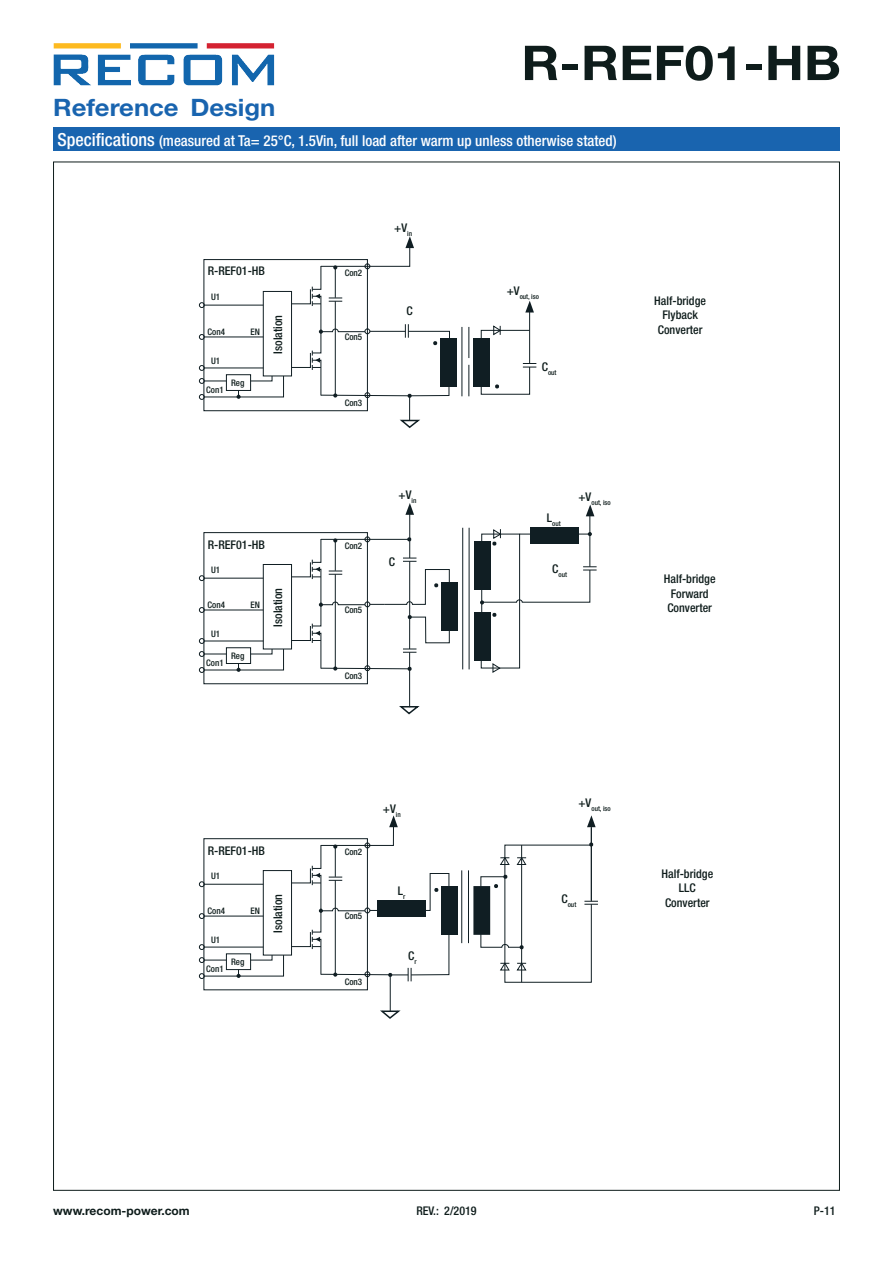
<style>
.page{position:relative;width:893px;height:1263px;background:#fff}
.page>*{position:absolute;margin:0;border:0;box-sizing:border-box;transform-origin:0 0}
.t1{font:700 48px "Helvetica Neue LT";color:#0e1c1b;scale:1.1 1}
.t2{font:700 24px "Helvetica Neue LT";color:#1964af;scale:1.07 1}
.t3{font:500 condensed 15px "Helvetica Neue LT";color:#fff}
.t4{font:500 condensed 12px/14.4px "Helvetica Neue";color:#0e1c1b;text-align:center}
.t5{font:700 12px "Helvetica Neue LT";color:#0e1c1b}
.t6{font:500 condensed 12px "Helvetica Neue LT";color:#0e1c1b}
.t7{font:500 condensed 9px "Helvetica Neue";color:#0e1c1b}
.t8{font:500 condensed 7.05px "Helvetica Neue";color:#0e1c1b}
.s1{font-size:18px}
</style>
<div class="page">
<img style="left:53px;top:43px;width:221px;height:43px">
<div style="left:53px;top:128px;width:787px;height:23px;background:#1964af"></div>
<svg style="left:525px;top:301px;width:9px;height:11px"></svg>
<svg style="left:399px;top:705px;width:21px;height:10px"></svg>
<div style="left:263px;top:564px;width:29px;height:85px;border:1px solid #101e23"></div>
<hr style="left:204px;top:610px;width:59px;height:1px;background:#101e23">
<hr style="left:204px;top:578px;width:59px;height:1px;background:#101e23">
<svg style="left:199px;top:575px;width:6px;height:6px"></svg>
<svg style="left:199px;top:607px;width:6px;height:6px"></svg>
<svg style="left:199px;top:638px;width:85px;height:35px"></svg>
<div style="left:204px;top:259px;width:164px;height:152px;border:1px solid #101e23"></div>
<div style="left:263px;top:291px;width:29px;height:85px;border:1px solid #101e23"></div>
<hr style="left:204px;top:337px;width:59px;height:1px;background:#101e23">
<hr style="left:204px;top:305px;width:59px;height:1px;background:#101e23">
<svg style="left:199px;top:302px;width:6px;height:6px"></svg>
<svg style="left:199px;top:334px;width:6px;height:6px"></svg>
<svg style="left:199px;top:365px;width:85px;height:35px"></svg>
<div style="left:474px;top:541px;width:16px;height:49px;background:#101e23"></div>
<div style="left:473px;top:338px;width:17px;height:49px;background:#101e23"></div>
<div style="left:441px;top:338px;width:16px;height:49px;background:#101e23"></div>
<div style="left:530px;top:527px;width:49px;height:17px;background:#101e23"></div>
<div style="left:474px;top:612px;width:16px;height:49px;background:#101e23"></div>
<div style="left:441px;top:582px;width:17px;height:48px;background:#101e23"></div>
<div style="left:441px;top:886px;width:17px;height:49px;background:#101e23"></div>
<svg style="left:291px;top:503px;width:159px;height:168px"></svg>
<hr style="left:462px;top:528px;width:1px;height:141px;background:#101e23">
<hr style="left:469px;top:528px;width:1px;height:141px;background:#101e23">
<svg style="left:586px;top:504px;width:8px;height:12px"></svg>
<hr style="left:589px;top:513px;width:1px;height:54px;background:#101e23">
<svg style="left:480px;top:529px;width:117px;height:144px"></svg>
<hr style="left:409px;top:669px;width:1px;height:38px;background:#101e23">
<hr style="left:462px;top:327px;width:1px;height:69px;background:#101e23">
<hr style="left:468px;top:327px;width:1px;height:31px;background:#101e23">
<hr style="left:468px;top:365px;width:1px;height:31px;background:#101e23">
<svg style="left:480px;top:325px;width:56px;height:70px"></svg>
<hr style="left:529px;top:310px;width:1px;height:53px;background:#101e23">
<svg style="left:291px;top:236px;width:159px;height:193px"></svg>
<svg style="left:587px;top:815px;width:9px;height:12px"></svg>
<div style="left:204px;top:838px;width:164px;height:152px;border:1px solid #101e23"></div>
<div style="left:263px;top:870px;width:29px;height:85px;border:1px solid #101e23"></div>
<hr style="left:204px;top:916px;width:59px;height:1px;background:#101e23">
<hr style="left:204px;top:884px;width:59px;height:1px;background:#101e23">
<svg style="left:199px;top:881px;width:6px;height:6px"></svg>
<svg style="left:199px;top:913px;width:6px;height:6px"></svg>
<svg style="left:199px;top:944px;width:85px;height:35px"></svg>
<svg style="left:291px;top:815px;width:159px;height:204px"></svg>
<hr style="left:461px;top:870px;width:1px;height:73px;background:#101e23">
<hr style="left:468px;top:870px;width:1px;height:73px;background:#101e23">
<svg style="left:473px;top:842px;width:125px;height:141px"></svg>
<hr style="left:591px;top:826px;width:1px;height:75px;background:#101e23">
<h1 class="t1" style="left:521px;top:33px;width:292px">R-REF01-HB</h1>
<h2 class="t2" style="left:53px;top:92px;width:209px">Reference Design</h2>
<p class="t3" style="left:57px;top:132px;width:561px"><span class="s1">Specifications</span> (measured at Ta= 25°C, 1.5Vin, full load after warm up unless otherwise stated)</p>
<p class="t4" style="left:208px;top:264px;width:59px">R-REF01-HB</p>
<p class="t7" style="left:211px;top:291px;width:11px">U1</p>
<p class="t7" style="left:207px;top:326px;width:19px">Con4</p>
<p class="t7" style="left:211px;top:355px;width:11px">U1</p>
<p class="t7" style="left:251px;top:326px;width:11px">EN</p>
<p class="t7" style="left:206px;top:384px;width:19px">Con1</p>
<p class="t7" style="left:231px;top:377px;width:15px">Reg</p>
<p class="t4" style="left:271px;top:354px;width:40px;rotate:-90deg">Isolation</p>
<p class="t4" style="left:208px;top:537px;width:59px">R-REF01-HB</p>
<p class="t7" style="left:211px;top:564px;width:11px">U1</p>
<p class="t7" style="left:207px;top:599px;width:19px">Con4</p>
<p class="t7" style="left:211px;top:628px;width:11px">U1</p>
<p class="t7" style="left:251px;top:599px;width:11px">EN</p>
<p class="t7" style="left:206px;top:657px;width:19px">Con1</p>
<p class="t7" style="left:231px;top:650px;width:15px">Reg</p>
<p class="t4" style="left:271px;top:627px;width:40px;rotate:-90deg">Isolation</p>
<p class="t4" style="left:208px;top:843px;width:59px">R-REF01-HB</p>
<p class="t7" style="left:211px;top:870px;width:11px">U1</p>
<p class="t7" style="left:207px;top:905px;width:19px">Con4</p>
<p class="t7" style="left:211px;top:934px;width:11px">U1</p>
<p class="t7" style="left:251px;top:905px;width:11px">EN</p>
<p class="t7" style="left:206px;top:963px;width:19px">Con1</p>
<p class="t7" style="left:231px;top:956px;width:15px">Reg</p>
<p class="t4" style="left:271px;top:933px;width:40px;rotate:-90deg">Isolation</p>
<p class="t7" style="left:345px;top:267px;width:19px">Con2</p>
<p class="t7" style="left:345px;top:332px;width:19px">Con5</p>
<p class="t7" style="left:345px;top:397px;width:19px">Con3</p>
<p class="t4" style="left:394px;top:221px;width:19px">+V<sub>in</sub></p>
<p class="t4" style="left:406px;top:304px;width:8px">C</p>
<p class="t7" style="left:345px;top:540px;width:19px">Con2</p>
<p class="t7" style="left:345px;top:605px;width:19px">Con5</p>
<p class="t7" style="left:345px;top:670px;width:19px">Con3</p>
<p class="t4" style="left:399px;top:488px;width:19px">+V<sub>in</sub></p>
<p class="t4" style="left:389px;top:554px;width:8px">C</p>
<p class="t7" style="left:345px;top:846px;width:19px">Con2</p>
<p class="t7" style="left:345px;top:911px;width:19px">Con5</p>
<p class="t7" style="left:345px;top:976px;width:19px">Con3</p>
<p class="t4" style="left:383px;top:801px;width:19px">+V<sub>in</sub></p>
<p class="t4" style="left:398px;top:883px;width:9px">L<sub>r</sub></p>
<p class="t4" style="left:408px;top:949px;width:10px">C<sub>r</sub></p>
<p class="t8" style="left:507px;top:292px;width:34px"><sup>+V</sup>out, iso</p>
<p class="t8" style="left:542px;top:368px;width:16px"><sup>C</sup>out</p>
<p class="t4" style="left:654px;top:293px;width:53px">Half-bridge<br>Flyback<br>Converter</p>
<p class="t8" style="left:547px;top:519px;width:15px"><sup>L</sup>out</p>
<p class="t8" style="left:578px;top:498px;width:34px"><sup>+V</sup>out, iso</p>
<p class="t8" style="left:552px;top:570px;width:16px"><sup>C</sup>out</p>
<p class="t4" style="left:664px;top:572px;width:53px;text-align:left">Half-bridge<br>Forward<br>Converter</p>
<p class="t8" style="left:578px;top:804px;width:34px"><sup>+V</sup>out, iso</p>
<p class="t8" style="left:561px;top:900px;width:16px"><sup>C</sup>out</p>
<p class="t4" style="left:661px;top:866px;width:53px">Half-bridge<br>LLC<br>Converter</p>
<p class="t5" style="left:53px;top:1203px;width:138px">www.recom-power.com</p>
<p class="t6" style="left:416px;top:1203px;width:62px">REV.: 2/2019</p>
<p class="t6" style="left:814px;top:1203px;width:23px">P-11</p>
</div>
